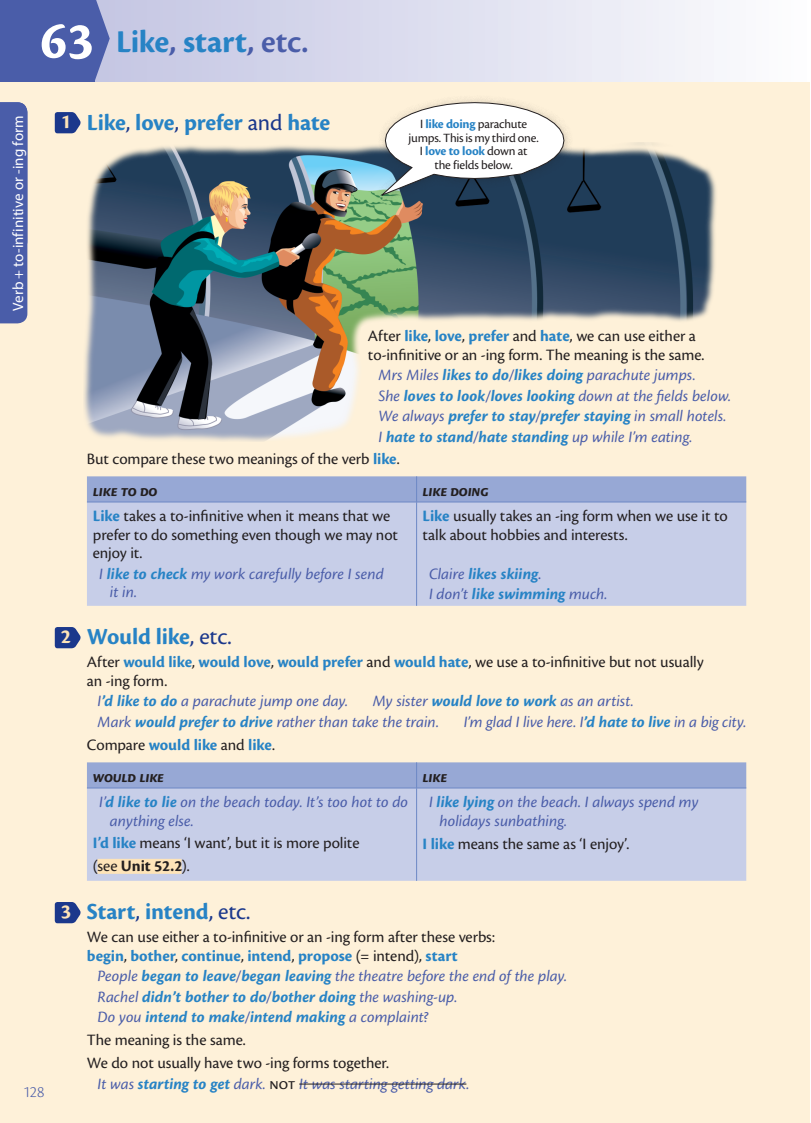
<style>
.page{position:relative;width:811px;height:1123px;background:#fff}
.page>*{position:absolute;margin:0;border:0;box-sizing:border-box;transform-origin:0 0}
.t1{font:700 33px "Cronos Pro";color:#2783c5}
.t2{font:700 24px "Cronos Pro";letter-spacing:-.01em;color:#2783c5}
.t3{font:700 21px "Cronos Pro";color:#fee4b8}
.t4{font:italic 16.5px/20.5px "Cronos Pro";color:#4a5da9}
.t5{font:16.5px/18.5px "Cronos Pro";letter-spacing:-.005em;color:#231f20}
.t6{font:italic 700 16.5px/20.5px "Cronos Pro";color:#2783c5}
.t7{font:700 16.5px/32px "Cronos Pro";letter-spacing:-.005em;color:#2783c5}
.t8{font:italic 700 16.5px "Cronos Pro";letter-spacing:-.025em;color:#231f20}
.t9{font:300 16.5px "Cronos Pro";color:#4a5da9}
.t10{font:15px "Myriad Pro";letter-spacing:-.08em;color:#fff}
.t11{font:15px "Myriad Pro";letter-spacing:-.005em;color:#fff}
.t12{font:13.2px/13.8px "Cronos Pro";letter-spacing:-.015em;color:#231f20;text-align:center}
.s1{font-size:54px;color:#fff}
.s2{font-weight:600;color:#4a5da9}
.s3{font-size:21px;color:#fee4b8}
.s4{font-weight:400;color:#1b388c}
.s5{font-weight:700;color:#2783c5}
.s6{font-weight:700;font-style:italic}
.s7{font-weight:400;color:#4a5da9}
.s8{font-weight:400;font-style:normal;color:#4a5da9}
.s9{font-weight:400;color:#231f20}
.s10{font-style:italic;color:#231f20}
.s11{font-weight:700}
.s12{font-style:normal;color:#231f20}
</style>
<div class="page">
<div style="left:0;top:0;width:810px;height:1123px;background:#fef1d9"></div>
<svg style="left:110px;top:0;width:700px;height:81px;background:#dfe0f0"></svg>
<svg style="left:55px;top:112px;width:26px;height:21px"></svg>
<div style="left:87px;top:503px;width:659px;height:103px;background:#c7cee8"></div>
<svg style="left:87px;top:476px;width:659px;height:26px;background:#97a8d4"></svg>
<hr style="left:87px;top:502px;width:329px;height:1px;background:#6d88c5">
<hr style="left:416px;top:502px;width:330px;height:1px;background:#6d88c5">
<hr style="left:416px;top:502px;width:1px;height:104px;background:#6d88c5">
<div style="left:87px;top:789px;width:659px;height:92px;background:#c7cee8"></div>
<svg style="left:87px;top:762px;width:659px;height:26px;background:#97a8d4"></svg>
<hr style="left:87px;top:788px;width:329px;height:1px;background:#6d88c5">
<hr style="left:416px;top:788px;width:330px;height:1px;background:#6d88c5">
<hr style="left:416px;top:788px;width:1px;height:93px;background:#6d88c5">
<div style="left:97px;top:859px;width:84px;height:15px;background:#fee4b8"></div>
<hr style="left:299px;top:1084px;width:167px;height:1px;background:#231f20">
<svg style="left:55px;top:627px;width:26px;height:21px"></svg>
<svg style="left:55px;top:902px;width:26px;height:21px"></svg>
<div style="left:0;top:102px;width:27px;height:221px;background:#4a5da9"></div>
<img style="left:84px;top:143px;width:632px;height:299px">
<div style="left:374px;top:95px;width:200px;height:110px;background:#231f20;opacity:.25"></div>
<svg style="left:378px;top:102px;width:186px;height:95px;background:#c1c7cb"></svg>
<div style="left:0;top:0;width:110px;height:81px;background:#4a5da9"></div>
<h1 class="t1" style="left:40px;top:23px;width:270px"><span class="s1">63</span> Like<span class="s2">,</span> start<span class="s2">, etc.</span></h1>
<p class="t10" style="left:9px;top:250px;width:147px;rotate:-90deg">Verb + to-infinitive or -ing form</p>
<h2 class="t2" style="left:61px;top:108px;width:271px"><span class="s3">1</span> Like<span class="s4">,</span> love<span class="s4">,</span> prefer <span class="s4">and</span> hate</h2>
<p class="t11" style="left:9px;top:311px;width:197px;rotate:-90deg">Verb + to-infinitive or -ing form</p>
<p class="t12" style="left:408px;top:117px;width:131px">I <span class="s5">like doing</span> parachute jumps. This is my third one.<br>I <span class="s5">love to look</span> down at<br>the fields below.</p>
<p class="t5" style="left:368px;top:327px;width:338px">After <span class="s5">like</span>, <span class="s5">love</span>, <span class="s5">prefer</span> and <span class="s5">hate</span>, we can use either a to-infinitive or an -ing form. The meaning is the same.</p>
<p class="t4" style="left:378px;top:365px;width:354px">Mrs Miles <span class="s5">likes to do</span>/<span class="s5">likes doing</span> parachute jumps.<br>She <span class="s5">loves to look</span>/<span class="s5">loves looking</span> down at the fields below.<br>We always <span class="s5">prefer to stay</span>/<span class="s5">prefer staying</span> in small hotels.<br>I <span class="s5">hate to stand</span>/<span class="s5">hate standing</span> up while I’m eating.</p>
<p class="t9" style="left:23px;top:1083px;width:23px">128</p>
<p class="t3" style="left:61px;top:625px;width:12px">2</p>
<p class="t3" style="left:61px;top:900px;width:12px">3</p>
<p class="t5" style="left:93px;top:443px;width:308px;line-height:32px;text-indent:-6px">But compare these two meanings of the verb <span class="s5">like</span>. <span class="s6">like to do</span></p>
<p class="t5" style="left:93px;top:507px;width:307px"><span class="s5">Like</span> takes a to-infinitive when it means that we prefer to do something even though we may not enjoy it.</p>
<p class="t4" style="left:110px;top:565px;width:275px;line-height:18.5px;text-indent:-11px">I <span class="s5">like to check</span> my work carefully before I send it in.</p>
<p class="t8" style="left:422px;top:481px;width:68px">like doing</p>
<p class="t5" style="left:422px;top:507px;width:307px"><span class="s5">Like</span> usually takes an -ing form when we use it to talk about hobbies and interests.</p>
<p class="t6" style="left:429px;top:564px;width:180px"><span class="s7">Claire</span> likes skiing<span class="s8">.<br></span><span class="s7">I don’t</span> like swimming <span class="s7">much.</span></p>
<h2 class="t2" style="left:87px;top:623px;width:146px">Would like<span class="s4">, etc.</span></h2>
<p class="t5" style="left:87px;top:653px;width:618px">After <span class="s5">would like</span>, <span class="s5">would love</span>, <span class="s5">would prefer</span> and <span class="s5">would hate</span>, we use a to-infinitive but not usually an -ing form.</p>
<p class="t4" style="left:98px;top:691px;width:252px">I<span class="s5">’d like to do</span> a parachute jump one day.</p>
<p class="t4" style="left:98px;top:691px;width:537px;text-indent:275px">My sister <span class="s5">would love to work</span> as an artist.<br>Mark <span class="s5">would prefer to drive</span> rather than take the train.</p>
<p class="t4" style="left:463px;top:712px;width:284px">I’m glad I live here. I<span class="s5">’d hate to live</span> in a big city.</p>
<p class="t7" style="left:93px;top:729px;width:183px;text-indent:-6px"><span class="s9">Compare</span> would like <span class="s9">and</span> like<span class="s9">. </span><span class="s10">would like</span></p>
<p class="t4" style="left:110px;top:793px;width:300px;line-height:18.5px;text-indent:-11px">I’<span class="s5">d like to lie</span> on the beach today. It’s too hot to do anything else.</p>
<p class="t5" style="left:93px;top:832px;width:268px;line-height:22.8px"><span class="s5">I’d like</span> means ‘I want’, but it is more polite (see <span class="s11">Unit 52.2</span>).</p>
<p class="t8" style="left:422px;top:767px;width:26px">like</p>
<p class="t4" style="left:439px;top:793px;width:260px;line-height:18.5px;text-indent:-11px">I <span class="s5">like lying</span> on the beach. I always spend my holidays sunbathing.</p>
<p class="t5" style="left:422px;top:834px;width:208px"><span class="s5">I like</span> means the same as ‘I enjoy’.</p>
<h2 class="t2" style="left:87px;top:898px;width:165px">Start<span class="s4">,</span> intend<span class="s4">, etc.</span></h2>
<p class="t5" style="left:87px;top:928px;width:409px">We can use either a to-infinitive or an -ing form after these verbs: <span class="s5">begin</span>, <span class="s5">bother</span>, <span class="s5">continue</span>, <span class="s5">intend</span>, <span class="s5">propose</span> (= intend), <span class="s5">start</span></p>
<p class="t4" style="left:98px;top:966px;width:471px">People <span class="s5">began to leave</span>/<span class="s5">began leaving</span> the theatre before the end of the play.<br>Rachel <span class="s5">didn’t bother to do</span>/<span class="s5">bother doing</span> the washing-up.<br>Do you <span class="s5">intend to make</span>/<span class="s5">intend making</span> a complaint?</p>
<p class="t5" style="left:87px;top:1029px;width:304px;line-height:22.8px">The meaning is the same.<br>We do not usually have two -ing forms together.</p>
<p class="t4" style="left:98px;top:1073px;width:373px">It was <span class="s5">starting to get</span> dark. <span class="s12">not</span> It was starting getting dark.</p>
</div>
